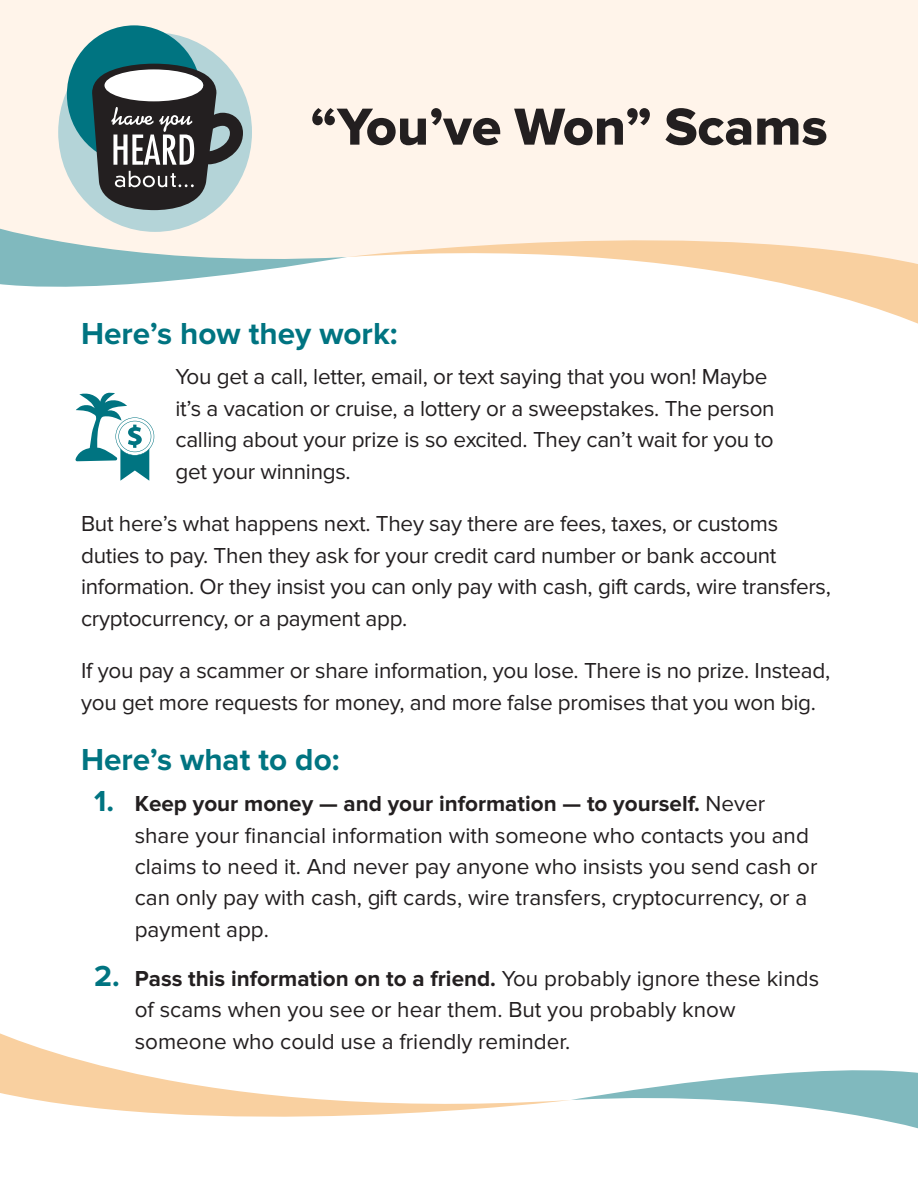
<style>
.page{position:relative;width:918px;height:1188px;background:#fff}
.page>*{position:absolute;margin:0;border:0;box-sizing:border-box;transform-origin:0 0}
.t1{font:54px "Proxima Nova Extrabld";color:#231f20}
.t2{font:700 31.5px "Proxima Nova";color:#007481}
.t3{font:22.5px/31.5px "Proxima Nova";letter-spacing:-.01em;color:#231f20}
.s1{font-weight:700;font-size:30px;color:#007481}
.s2{font-weight:700}
</style>
<div class="page">
<div style="left:0;top:0;width:918px;height:221px;background:#fff4ea"></div>
<div style="left:58px;top:33px;width:194px;height:199px;background:#b4d4d8;border-radius:50%"></div>
<div style="left:67px;top:25px;width:134px;height:139px;background:#007481;border-radius:50%"></div>
<svg style="left:92px;top:64px;width:151px;height:146px"></svg>
<svg style="left:0;top:221px;width:347px;height:66px"></svg>
<svg style="left:347px;top:212px;width:571px;height:112px"></svg>
<svg style="left:571px;top:1070px;width:347px;height:59px"></svg>
<svg style="left:0;top:1033px;width:569px;height:84px"></svg>
<svg style="left:75px;top:392px;width:79px;height:89px"></svg>
<p class="t1" style="left:310px;top:96px;width:519px">“You’ve Won” Scams</p>
<p class="t2" style="left:81px;top:315px;width:318px">Here’s how they work:</p>
<p class="t3" style="left:176px;top:362px;width:601px">You get a call, letter, email, or text saying that you won! Maybe it’s a vacation or cruise, a lottery or a sweepstakes. The person calling about your prize is so excited. They can’t wait for you to get your winnings.</p>
<p class="t3" style="left:81px;top:509px;width:751px">But here’s what happens next. They say there are fees, taxes, or customs duties to pay. Then they ask for your credit card number or bank account information. Or they insist you can only pay with cash, gift cards, wire transfers, cryptocurrency, or a payment app.</p>
<p class="t3" style="left:81px;top:656px;width:751px">If you pay a scammer or share information, you lose. There is no prize. Instead, you get more requests for money, and more false promises that you won big.</p>
<p class="t2" style="left:81px;top:741px;width:260px">Here’s what to do:</p>
<p class="t3" style="left:135px;top:788px;width:684px;text-indent:-40px"><span class="s1">1.</span> <span class="s2">Keep your money — and your information — to yourself.</span> Never share your fnancial information with someone who contacts you and claims to need it. And never pay anyone who insists you send cash or can only pay with cash, gift cards, wire transfers, cryptocurrency, or a payment app.</p>
<p class="t3" style="left:135px;top:963px;width:686px;text-indent:-40px"><span class="s1">2.</span> <span class="s2">Pass this information on to a friend.</span> You probably ignore these kinds of scams when you see or hear them. But you probably know someone who could use a friendly reminder.</p>
</div>
